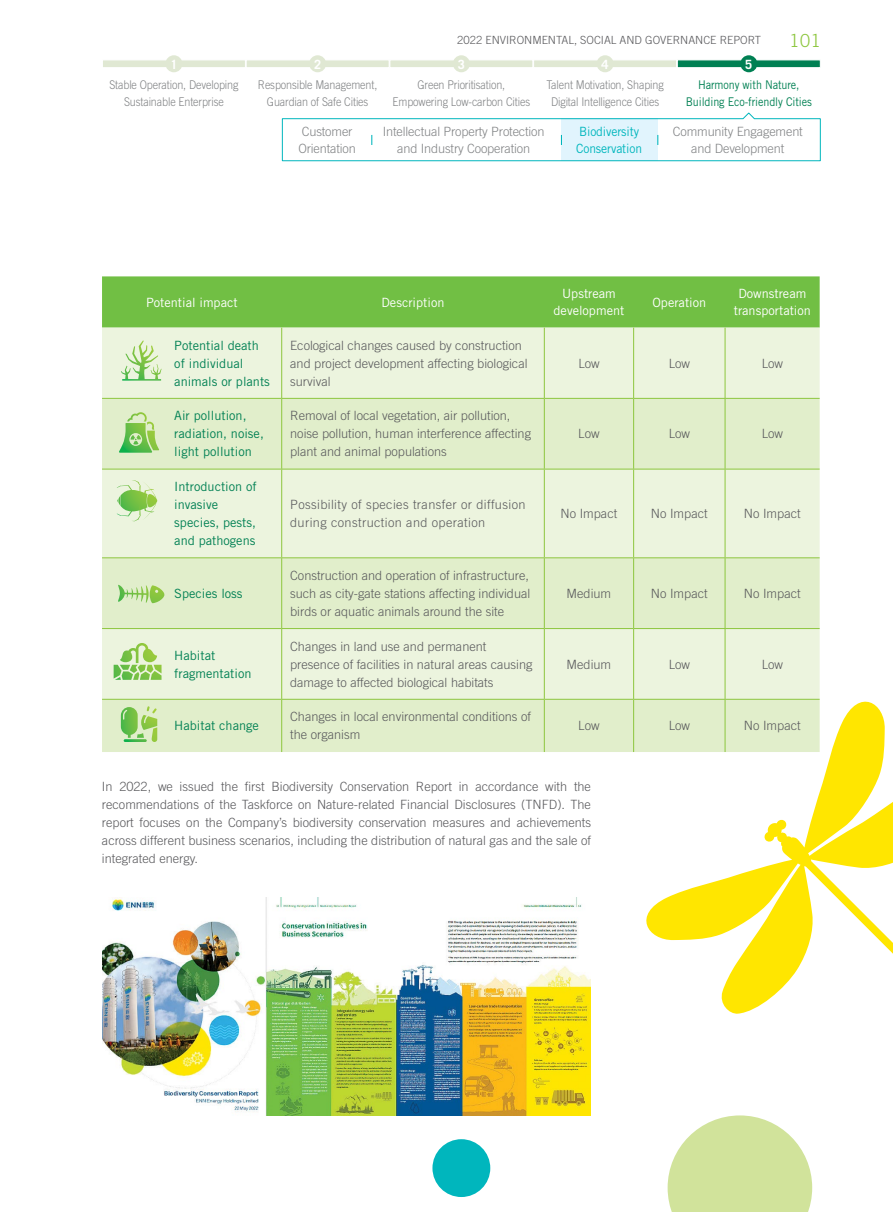
<style>
.page{position:relative;width:893px;height:1212px;background:#fff}
.page>*{position:absolute;margin:0;border:0;box-sizing:border-box;transform-origin:0 0}
.t1{font:300 18px "Trade Gothic LT Std";color:#8dc63e}
.t2{font:300 12.75px/18px "Trade Gothic LT Std";color:#58585b}
.t3{font:12.75px/18px "Trade Gothic LT Std";color:#008053}
.t4{font:300 12.75px/16.5px "Trade Gothic LT Std";letter-spacing:-.01em;color:#808284;text-align:center}
.t5{font:12.75px/16.5px "Trade Gothic LT Std";color:#fff;text-align:center}
.t6{font:300 12.75px/18px "Trade Gothic LT Std";letter-spacing:.03em;color:#58585b}
.t7{font:12.75px/16.5px "Trade Gothic LT Std";letter-spacing:-.01em;color:#00b6bd;scale:.95 1}
.t8{font:700 12.75px "Trade Gothic LT Std";color:#fff}
.t9{font:300 12px/16.5px "Trade Gothic LT Std";letter-spacing:-.01em;color:#808284;text-align:center;scale:.9 1}
.t10{font:12px/16.5px "Trade Gothic LT Std";letter-spacing:-.01em;color:#008053;text-align:center;scale:.9 1}
.t11{font:300 11.25px "Trade Gothic LT Std";color:#58585b}
</style>
<div class="page">
<svg style="left:282px;top:112px;width:539px;height:49px"></svg>
<div style="left:102px;top:276px;width:718px;height:52px;background:#71bf44"></div>
<div style="left:102px;top:328px;width:718px;height:70px;background:#ecf4de"></div>
<svg style="left:102px;top:399px;width:718px;height:353px;background:#e5f0d3"></svg>
<hr style="left:281px;top:328px;width:1px;height:70px;background:#8dc63e">
<hr style="left:544px;top:328px;width:1px;height:70px;background:#8dc63e">
<hr style="left:633px;top:328px;width:1px;height:70px;background:#8dc63e">
<hr style="left:725px;top:328px;width:1px;height:70px;background:#8dc63e">
<hr style="left:102px;top:398px;width:180px;height:1px;background:#8dc63e">
<hr style="left:282px;top:398px;width:262px;height:1px;background:#8dc63e">
<hr style="left:281px;top:399px;width:1px;height:70px;background:#8dc63e">
<hr style="left:544px;top:398px;width:90px;height:1px;background:#8dc63e">
<hr style="left:544px;top:399px;width:1px;height:70px;background:#8dc63e">
<hr style="left:634px;top:398px;width:91px;height:1px;background:#8dc63e">
<hr style="left:633px;top:399px;width:1px;height:70px;background:#8dc63e">
<hr style="left:725px;top:398px;width:95px;height:1px;background:#8dc63e">
<hr style="left:725px;top:399px;width:1px;height:70px;background:#8dc63e">
<hr style="left:102px;top:469px;width:180px;height:1px;background:#8dc63e">
<hr style="left:282px;top:469px;width:262px;height:1px;background:#8dc63e">
<hr style="left:281px;top:469px;width:1px;height:88px;background:#8dc63e">
<hr style="left:544px;top:469px;width:90px;height:1px;background:#8dc63e">
<hr style="left:544px;top:469px;width:1px;height:88px;background:#8dc63e">
<hr style="left:634px;top:469px;width:91px;height:1px;background:#8dc63e">
<hr style="left:633px;top:469px;width:1px;height:88px;background:#8dc63e">
<hr style="left:725px;top:469px;width:95px;height:1px;background:#8dc63e">
<hr style="left:725px;top:469px;width:1px;height:88px;background:#8dc63e">
<hr style="left:102px;top:557px;width:180px;height:1px;background:#8dc63e">
<hr style="left:282px;top:557px;width:262px;height:1px;background:#8dc63e">
<hr style="left:281px;top:558px;width:1px;height:70px;background:#8dc63e">
<hr style="left:544px;top:557px;width:90px;height:1px;background:#8dc63e">
<hr style="left:544px;top:558px;width:1px;height:70px;background:#8dc63e">
<hr style="left:634px;top:557px;width:91px;height:1px;background:#8dc63e">
<hr style="left:633px;top:558px;width:1px;height:70px;background:#8dc63e">
<hr style="left:725px;top:557px;width:95px;height:1px;background:#8dc63e">
<hr style="left:725px;top:558px;width:1px;height:70px;background:#8dc63e">
<hr style="left:102px;top:628px;width:180px;height:1px;background:#8dc63e">
<hr style="left:282px;top:628px;width:262px;height:1px;background:#8dc63e">
<hr style="left:281px;top:629px;width:1px;height:70px;background:#8dc63e">
<hr style="left:544px;top:628px;width:90px;height:1px;background:#8dc63e">
<hr style="left:544px;top:629px;width:1px;height:70px;background:#8dc63e">
<hr style="left:634px;top:628px;width:91px;height:1px;background:#8dc63e">
<hr style="left:633px;top:629px;width:1px;height:70px;background:#8dc63e">
<hr style="left:725px;top:628px;width:95px;height:1px;background:#8dc63e">
<hr style="left:725px;top:629px;width:1px;height:70px;background:#8dc63e">
<hr style="left:102px;top:699px;width:180px;height:1px;background:#8dc63e">
<hr style="left:282px;top:699px;width:262px;height:1px;background:#8dc63e">
<hr style="left:281px;top:700px;width:1px;height:52px;background:#8dc63e">
<hr style="left:544px;top:699px;width:90px;height:1px;background:#8dc63e">
<hr style="left:544px;top:700px;width:1px;height:52px;background:#8dc63e">
<img style="left:102px;top:898px;width:489px;height:217px">
<svg style="left:121px;top:340px;width:41px;height:41px;background:#cbe6b6"></svg>
<svg style="left:117px;top:585px;width:48px;height:18px"></svg>
<svg style="left:114px;top:643px;width:48px;height:37px;background:#b4db92"></svg>
<svg style="left:121px;top:706px;width:36px;height:36px"></svg>
<svg style="left:117px;top:480px;width:40px;height:41px;background:#bbde9e"></svg>
<svg style="left:119px;top:412px;width:40px;height:41px;background:#a3d587"></svg>
<svg style="left:631px;top:686px;width:262px;height:328px"></svg>
<svg style="left:668px;top:1115px;width:144px;height:97px"></svg>
<div style="left:432px;top:1139px;width:58px;height:58px;background:#00b6bd;border-radius:50%"></div>
<div style="left:102px;top:60px;width:144px;height:8px;background:#e0e8d3;border:1px solid #fff"></div>
<div style="left:389px;top:60px;width:144px;height:8px;background:#e0e8d3;border:1px solid #fff"></div>
<div style="left:246px;top:60px;width:143px;height:8px;background:#e0e8d3;border:1px solid #fff"></div>
<div style="left:533px;top:60px;width:144px;height:8px;background:#e0e8d3;border:1px solid #fff"></div>
<div style="left:677px;top:60px;width:144px;height:8px;background:#008053;border:1px solid #fff"></div>
<div style="left:165px;top:55px;width:17px;height:17px;background:#e0e8d3;border-radius:50%"></div>
<div style="left:309px;top:55px;width:17px;height:17px;background:#e0e8d3;border-radius:50%"></div>
<div style="left:453px;top:55px;width:17px;height:17px;background:#e0e8d3;border-radius:50%"></div>
<div style="left:597px;top:55px;width:17px;height:17px;background:#e0e8d3;border-radius:50%"></div>
<div style="left:740px;top:55px;width:17px;height:17px;background:#008053;border-radius:50%"></div>
<p class="t11" style="left:457px;top:34px;width:305px">2022 ENVIRONMENTAL, SOCIAL AND GOVERNANCE REPORT</p>
<h1 class="t1" style="left:790px;top:30px;width:33px">101</h1>
<p class="t8" style="left:170px;top:56px;width:9px">1</p>
<p class="t8" style="left:314px;top:56px;width:9px">2</p>
<p class="t8" style="left:458px;top:56px;width:9px">3</p>
<p class="t8" style="left:602px;top:56px;width:9px">4</p>
<p class="t8" style="left:745px;top:56px;width:9px">5</p>
<p class="t9" style="left:109px;top:77px;width:145px">Stable Operation, Developing<br>Sustainable Enterprise</p>
<p class="t9" style="left:258px;top:77px;width:134px">Responsible Management,<br>Guardian of Safe Cities</p>
<p class="t9" style="left:393px;top:77px;width:154px">Green Prioritisation,<br>Empowering Low-carbon Cities</p>
<p class="t9" style="left:546px;top:77px;width:132px">Talent Motivation, Shaping<br>Digital Intelligence Cities</p>
<p class="t10" style="left:686px;top:77px;width:142px">Harmony with Nature,<br>Building Eco-friendly Cities</p>
<p class="t4" style="left:298px;top:123px;width:59px;text-align:left">Customer<br>Orientation</p>
<p class="t7" style="left:576px;top:123px;width:71px">Biodiversity<br>Conservation</p>
<p class="t4" style="left:673px;top:123px;width:132px">Community Engagement and Development</p>
<p class="t4" style="left:383px;top:123px;width:163px">Intellectual Property Protection and Industry Cooperation</p>
<p class="t5" style="left:146px;top:294px;width:93px">Potential impact</p>
<p class="t5" style="left:381px;top:294px;width:65px">Description</p>
<p class="t5" style="left:554px;top:285px;width:72px">Upstream development</p>
<p class="t5" style="left:652px;top:294px;width:55px">Operation</p>
<p class="t5" style="left:734px;top:285px;width:79px">Downstream transportation</p>
<p class="t3" style="left:174px;top:336px;width:97px">Potential death of individual animals or plants</p>
<p class="t2" style="left:290px;top:336px;width:239px">Ecological changes caused by construction and project development affecting biological survival</p>
<p class="t2" style="left:578px;top:354px;width:23px">Low</p>
<p class="t2" style="left:669px;top:354px;width:23px">Low</p>
<p class="t2" style="left:762px;top:354px;width:23px">Low</p>
<p class="t3" style="left:174px;top:407px;width:91px">Air pollution, radiation, noise, light pollution</p>
<p class="t2" style="left:290px;top:407px;width:242px">Removal of local vegetation, air pollution, noise pollution, human interference affecting plant and animal populations</p>
<p class="t2" style="left:578px;top:425px;width:23px">Low</p>
<p class="t2" style="left:669px;top:425px;width:23px">Low</p>
<p class="t2" style="left:762px;top:425px;width:23px">Low</p>
<p class="t3" style="left:174px;top:477px;width:84px">Introduction of invasive species, pests, and pathogens</p>
<p class="t3" style="left:174px;top:584px;width:70px">Species loss</p>
<p class="t6" style="left:290px;top:495px;width:237px">Possibility of species transfer or diffusion during construction and operation</p>
<p class="t2" style="left:561px;top:504px;width:58px">No Impact</p>
<p class="t2" style="left:651px;top:504px;width:58px">No Impact</p>
<p class="t2" style="left:744px;top:504px;width:58px">No Impact</p>
<p class="t2" style="left:290px;top:566px;width:242px;text-align:justify">Construction and operation of infrastructure, such as city-gate stations affecting individual birds or aquatic animals around the site</p>
<p class="t2" style="left:567px;top:584px;width:46px">Medium</p>
<p class="t2" style="left:651px;top:584px;width:58px">No Impact</p>
<p class="t2" style="left:744px;top:584px;width:58px">No Impact</p>
<p class="t3" style="left:174px;top:646px;width:79px">Habitat fragmentation</p>
<p class="t2" style="left:290px;top:637px;width:244px">Changes in land use and permanent presence of facilities in natural areas causing damage to affected biological habitats</p>
<p class="t2" style="left:567px;top:655px;width:46px">Medium</p>
<p class="t2" style="left:669px;top:655px;width:23px">Low</p>
<p class="t2" style="left:762px;top:655px;width:23px">Low</p>
<p class="t3" style="left:174px;top:716px;width:86px">Habitat change</p>
<p class="t2" style="left:290px;top:707px;width:242px">Changes in local environmental conditions of the organism</p>
<p class="t2" style="left:578px;top:716px;width:23px">Low</p>
<p class="t2" style="left:669px;top:716px;width:23px">Low</p>
<p class="t2" style="left:744px;top:716px;width:58px">No Impact</p>
<p class="t2" style="left:102px;top:778px;width:491px;text-align:justify">In 2022, we issued the first Biodiversity Conservation Report in accordance with the recommendations of the Taskforce on Nature-related Financial Disclosures (TNFD). The report focuses on the Company’s biodiversity conservation measures and achievements across different business scenarios, including the distribution of natural gas and the sale of integrated energy.</p>
</div>
